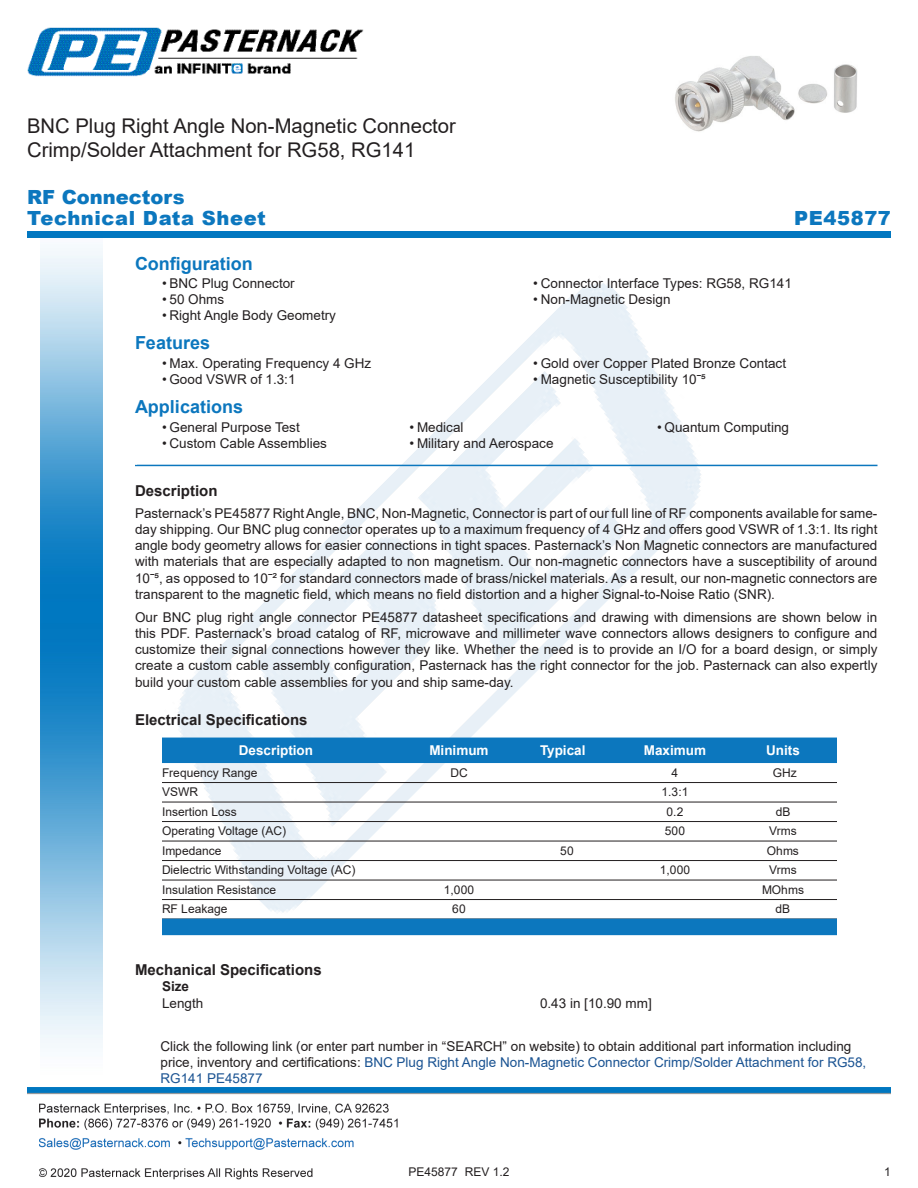
<style>
.page{position:relative;width:918px;height:1188px;background:#fff}
.page>*{position:absolute;margin:0;border:0;box-sizing:border-box;transform-origin:0 0}
.Web_Description_Para{font:20.25px/24.3px "Arial";color:#231f20}
.t1{font:900 19.5px "Arial";letter-spacing:.03em;color:#0c77be}
.t2{font:900 19.5px "Arial";color:#0c77be}
.Head1{font:700 18px "Arial";color:#0c77be}
.Head1-2{font:700 15px "Arial";color:#231f20}
.MarketingDescription{font:13.5px/16.2px "Arial";color:#231f20;text-align:justify}
.Description_and_PN_L{font:13.5px/16.2px "Arial";color:#231f20}
.Table-Header{font:700 13.5px "Arial";color:#fff}
.Specs_Para{font:13.5px "Arial";color:#231f20}
.Head2_after_Head1{font:700 13.5px "Arial";color:#231f20}
.Table-Body{font:12px "Arial";color:#231f20}
.MarketingDescription-2{font:700 7.5px "Arial";color:#fff}
.s1{color:#1a5392}
</style>
<div class="page">
<img style="left:39px;top:1103px;width:359px;height:77px">
<img style="left:102px;top:248px;width:719px;height:722px">
<img style="left:40px;top:237px;width:62px;height:811px">
<img style="left:27px;top:1088px;width:864px;height:7px">
<div style="left:27px;top:231px;width:864px;height:6px;background:#0177c0"></div>
<img style="left:27px;top:27px;width:337px;height:50px">
<hr style="left:135px;top:465px;width:743px;height:1px;background:#0c77be">
<div style="left:162px;top:738px;width:675px;height:25px;background:#0c77be"></div>
<hr style="left:162px;top:782px;width:675px;height:1px;background:#231f20">
<hr style="left:162px;top:802px;width:675px;height:1px;background:#231f20">
<hr style="left:162px;top:821px;width:675px;height:1px;background:#231f20">
<hr style="left:162px;top:841px;width:675px;height:1px;background:#231f20">
<hr style="left:162px;top:860px;width:675px;height:1px;background:#231f20">
<hr style="left:162px;top:880px;width:675px;height:1px;background:#231f20">
<hr style="left:162px;top:899px;width:675px;height:1px;background:#231f20">
<div style="left:162px;top:919px;width:675px;height:16px;background:#0c77be"></div>
<img style="left:675px;top:56px;width:182px;height:76px">
<h1 class="Web_Description_Para" style="left:27px;top:114px;width:430px">BNC Plug Right Angle Non-Magnetic Connector<br>Crimp/Solder Attachment for RG58, RG141</h1>
<p class="t2" style="left:27px;top:183px;width:159px">RF Connectors</p>
<p class="t1" style="left:27px;top:204px;width:240px">Technical Data Sheet</p>
<p class="t1" style="left:794px;top:203px;width:98px">PE45877</p>
<p class="Head1" style="left:135px;top:251px;width:119px">Configuration</p>
<p class="MarketingDescription" style="left:162px;top:275px;width:134px">• BNC Plug Connector</p>
<p class="MarketingDescription" style="left:162px;top:291px;width:64px">• 50 Ohms</p>
<p class="MarketingDescription" style="left:162px;top:307px;width:176px">• Right Angle Body Geometry</p>
<p class="Head1" style="left:135px;top:330px;width:77px">Features</p>
<p class="MarketingDescription" style="left:162px;top:355px;width:211px">• Max. Operating Frequency 4 GHz</p>
<p class="MarketingDescription" style="left:162px;top:371px;width:135px">• Good VSWR of 1.3:1</p>
<p class="Head1" style="left:135px;top:394px;width:110px">Applications</p>
<p class="MarketingDescription" style="left:162px;top:419px;width:139px">• General Purpose Test</p>
<p class="MarketingDescription" style="left:162px;top:436px;width:167px">• Custom Cable Assemblies</p>
<p class="MarketingDescription" style="left:533px;top:275px;width:260px">• Connector Interface Types: RG58, RG141</p>
<p class="MarketingDescription" style="left:533px;top:291px;width:139px">• Non-Magnetic Design</p>
<p class="MarketingDescription" style="left:533px;top:355px;width:254px">• Gold over Copper Plated Bronze Contact</p>
<p class="MarketingDescription" style="left:533px;top:371px;width:174px">• Magnetic Susceptibility 10ˉ⁵</p>
<p class="MarketingDescription" style="left:410px;top:419px;width:56px">• Medical</p>
<p class="MarketingDescription" style="left:410px;top:436px;width:146px">• Military and Aerospace</p>
<p class="MarketingDescription" style="left:657px;top:419px;width:134px">• Quantum Computing</p>
<p class="MarketingDescription-2" style="left:135px;top:457px;width:4px">.</p>
<p class="Head1-2" style="left:135px;top:480px;width:84px">Description</p>
<p class="MarketingDescription" style="left:135px;top:505px;width:744px">Pasternack’s PE45877 Right Angle, BNC, Non-Magnetic, Connector is part of our full line of RF components available for same&shy;day shipping. Our BNC plug connector operates up to a maximum frequency of 4 GHz and offers good VSWR of 1.3:1. Its right angle body geometry allows for easier connections in tight spaces. Pasternack’s Non Magnetic connectors are manufactured with materials that are especially adapted to non magnetism. Our non-magnetic connectors have a susceptibility of around 10ˉ⁵, as opposed to 10ˉ² for standard connectors made of brass/nickel materials. As a result, our non-magnetic connectors are transparent to the magnetic field, which means no field distortion and a higher Signal-to-Noise Ratio (SNR).</p>
<p class="MarketingDescription" style="left:135px;top:609px;width:744px">Our BNC plug right angle connector PE45877 datasheet specifications and drawing with dimensions are shown below in this PDF. Pasternack’s broad catalog of RF, microwave and millimeter wave connectors allows designers to configure and customize their signal connections however they like. Whether the need is to provide an I/O for a board design, or simply create a custom cable assembly configuration, Pasternack has the right connector for the job. Pasternack can also expertly build your custom cable assemblies for you and ship same-day.</p>
<p class="Head1-2" style="left:135px;top:709px;width:174px">Electrical Specifications</p>
<p class="Table-Header" style="left:239px;top:741px;width:76px">Description</p>
<p class="Table-Header" style="left:429px;top:741px;width:61px">Minimum</p>
<p class="Table-Header" style="left:540px;top:741px;width:47px">Typical</p>
<p class="Table-Header" style="left:644px;top:741px;width:64px">Maximum</p>
<p class="Table-Header" style="left:766px;top:741px;width:35px">Units</p>
<p class="Table-Body" style="left:162px;top:764px;width:97px">Frequency Range</p>
<p class="Table-Body" style="left:450px;top:764px;width:19px">DC</p>
<p class="Table-Body" style="left:672px;top:764px;width:8px">4</p>
<p class="Table-Body" style="left:773px;top:764px;width:25px">GHz</p>
<p class="Table-Body" style="left:162px;top:784px;width:37px">VSWR</p>
<p class="Table-Body" style="left:662px;top:784px;width:28px">1.3:1</p>
<p class="Table-Body" style="left:162px;top:803px;width:76px">Insertion Loss</p>
<p class="Table-Body" style="left:667px;top:803px;width:18px">0.2</p>
<p class="Table-Body" style="left:776px;top:803px;width:16px">dB</p>
<p class="Table-Body" style="left:162px;top:823px;width:126px">Operating Voltage (AC)</p>
<p class="Table-Body" style="left:665px;top:823px;width:22px">500</p>
<p class="Table-Body" style="left:769px;top:823px;width:29px">Vrms</p>
<p class="Table-Body" style="left:162px;top:842px;width:61px">Impedance</p>
<p class="Table-Body" style="left:560px;top:842px;width:15px">50</p>
<p class="Table-Body" style="left:767px;top:842px;width:34px">Ohms</p>
<p class="Table-Body" style="left:162px;top:862px;width:195px">Dielectric Withstanding Voltage (AC)</p>
<p class="Table-Body" style="left:660px;top:862px;width:32px">1,000</p>
<p class="Table-Body" style="left:769px;top:862px;width:29px">Vrms</p>
<p class="Table-Body" style="left:162px;top:881px;width:116px">Insulation Resistance</p>
<p class="Table-Body" style="left:444px;top:881px;width:32px">1,000</p>
<p class="Table-Body" style="left:762px;top:881px;width:43px">MOhms</p>
<p class="Table-Body" style="left:162px;top:901px;width:67px">RF Leakage</p>
<p class="Table-Body" style="left:452px;top:901px;width:15px">60</p>
<p class="Table-Body" style="left:776px;top:901px;width:16px">dB</p>
<p class="Head1-2" style="left:135px;top:959px;width:188px">Mechanical Specifications</p>
<p class="Head2_after_Head1" style="left:162px;top:977px;width:29px">Size</p>
<p class="Specs_Para" style="left:162px;top:994px;width:43px">Length</p>
<p class="Specs_Para" style="left:540px;top:994px;width:113px">0.43 in [10.90 mm]</p>
<p class="Description_and_PN_L" style="left:160px;top:1038px;width:707px">Click the following link (or enter part number in “SEARCH” on website) to obtain additional part information including price, inventory and certifications: <span class="s1">BNC Plug Right Angle Non-Magnetic Connector Crimp/Solder Attachment for RG58,<br>RG141 PE45877</span></p>
<p class="Table-Body" style="left:409px;top:1163px;width:102px">PE45877 REV 1.2</p>
<p class="Table-Body" style="left:884px;top:1163px;width:8px">1</p>
</div>
